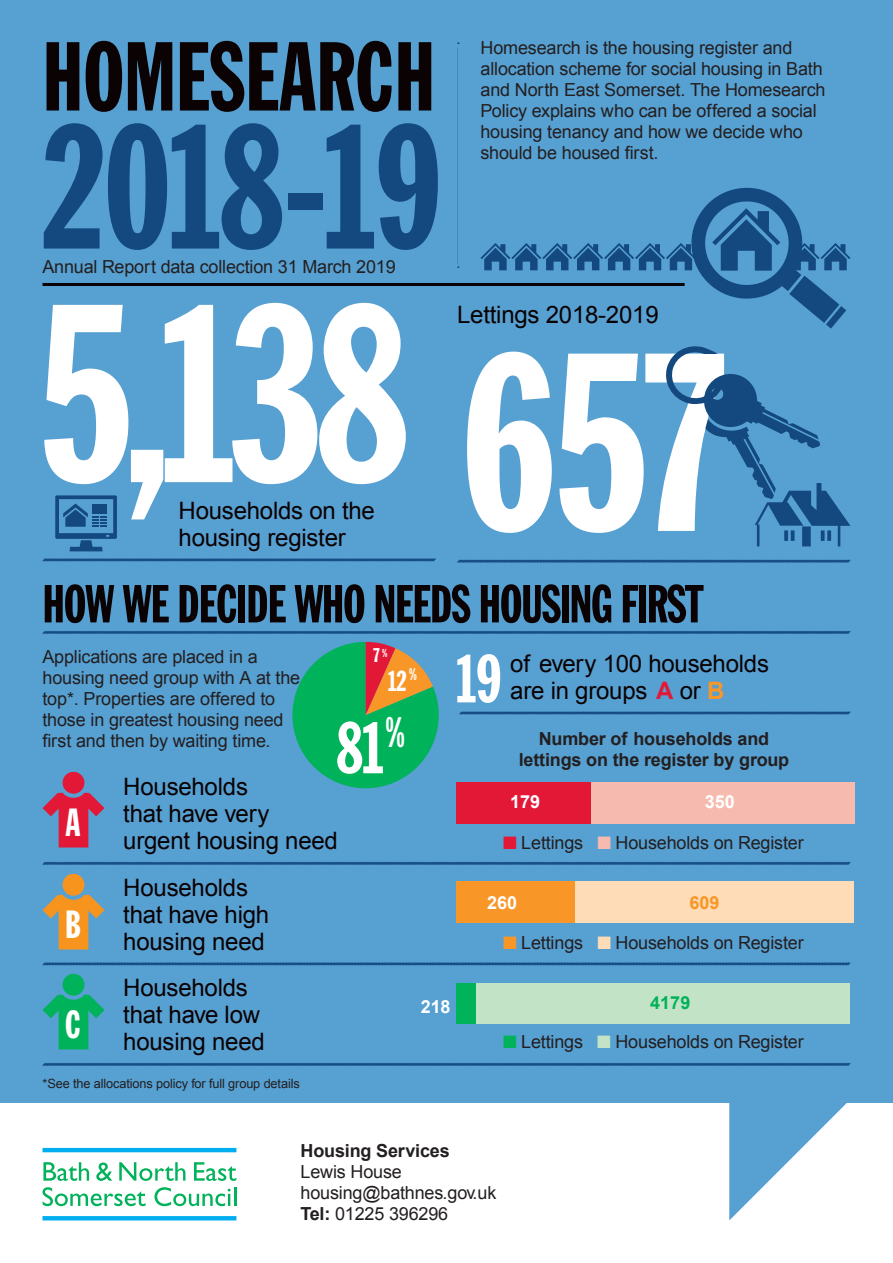
<style>
.page{position:relative;width:893px;height:1263px;background:#fff}
.page>*{position:absolute;margin:0;border:0;box-sizing:border-box;transform-origin:0 0}
.t1{font:249px "Franklin Gothic Extra Cond";letter-spacing:-.005em;color:#fff}
.t2{font:174px "Franklin Gothic Extra Cond";color:#13497e}
.t3{font:96px "Franklin Gothic Extra Cond";color:#0a0203}
.t4{font:72px "Franklin Gothic Extra Cond";color:#fff}
.t5{font:67.05px "Franklin Gothic Extra Cond";color:#fff}
.t6{font:52.5px "Franklin Gothic Extra Cond";letter-spacing:-.02em;color:#0a0203}
.t7{font:38.55px "Franklin Gothic Extra Cond";color:#fff}
.t8{font:28.5px "Franklin Gothic Extra Cond";color:#fff}
.t9{font:24px/27px "Arial";letter-spacing:-.01em;color:#0a0203}
.t10{font:19.5px "Franklin Gothic Extra Cond";color:#fff}
.t11{font:18px/21px "Arial";letter-spacing:-.01em;color:#231f20}
.t12{font:700 18px/21px "Arial";letter-spacing:-.01em;color:#231f20;text-align:center}
.t13{font:700 18px "Arial";color:#fff}
.t14{font:700 18px "Arial";color:#00b259}
.t15{font:700 18px "Arial";color:#f89728}
.t16{font:16.65px "Franklin Gothic Extra Cond";color:#fff}
.t17{font:12.75px "Arial";letter-spacing:-.01em;color:#231f20}
.s1{font-weight:700;color:#e31837}
.s2{font-weight:700;color:#f89728}
.s3{color:#e31837}
.s4{color:#f6bbae}
.s5{color:#f89728}
.s6{color:#fedcb7}
.s7{color:#00b259}
.s8{color:#c3e3c6}
.s9{font-weight:700}
</style>
<div class="page">
<div style="left:0;top:0;width:893px;height:1103px;background:#57a0d2"></div>
<svg style="left:729px;top:1103px;width:118px;height:117px"></svg>
<hr style="left:43px;top:283px;width:642px;height:3px;background:#0a0203">
<svg style="left:42px;top:558px;width:394px;height:4px;background:#2c6a9e"></svg>
<svg style="left:480px;top:187px;width:370px;height:142px"></svg>
<svg style="left:457px;top:559px;width:394px;height:4px;background:#2d6a9e"></svg>
<svg style="left:55px;top:495px;width:62px;height:56px"></svg>
<svg style="left:42px;top:631px;width:809px;height:3px;background:#1f598e"></svg>
<svg style="left:43px;top:793px;width:61px;height:54px"></svg>
<div style="left:63px;top:772px;width:21px;height:22px;background:#e31837;border-radius:50%"></div>
<svg style="left:43px;top:895px;width:61px;height:54px"></svg>
<div style="left:63px;top:874px;width:21px;height:22px;background:#f7941e;border-radius:50%"></div>
<svg style="left:43px;top:995px;width:61px;height:54px"></svg>
<div style="left:63px;top:974px;width:21px;height:22px;background:#00b259;border-radius:50%"></div>
<svg style="left:459px;top:711px;width:392px;height:4px;background:#2d6a9e"></svg>
<hr style="left:43px;top:1148px;width:193px;height:4px;background:#00aeef">
<svg style="left:43px;top:1216px;width:193px;height:4px"></svg>
<svg style="left:43px;top:1162px;width:46px;height:19px"></svg>
<svg style="left:96px;top:1162px;width:16px;height:19px"></svg>
<svg style="left:119px;top:1162px;width:66px;height:19px"></svg>
<svg style="left:194px;top:1162px;width:42px;height:19px"></svg>
<svg style="left:43px;top:1187px;width:103px;height:19px"></svg>
<svg style="left:154px;top:1187px;width:82px;height:19px"></svg>
<svg style="left:42px;top:862px;width:809px;height:3px;background:#205a8e"></svg>
<svg style="left:42px;top:962px;width:809px;height:4px;background:#2c6a9e"></svg>
<svg style="left:42px;top:1063px;width:809px;height:3px;background:#20598e"></svg>
<div style="left:591px;top:782px;width:264px;height:41px;background:#f6bbae"></div>
<div style="left:456px;top:782px;width:135px;height:41px;background:#e31837"></div>
<div style="left:476px;top:983px;width:374px;height:41px;background:#c3e3c6"></div>
<div style="left:456px;top:983px;width:20px;height:41px;background:#00b259"></div>
<div style="left:575px;top:881px;width:279px;height:41px;background:#fedcb7"></div>
<div style="left:456px;top:881px;width:119px;height:41px;background:#f89728"></div>
<svg style="left:292px;top:642px;width:147px;height:147px"></svg>
<svg style="left:666px;top:346px;width:184px;height:200px"></svg>
<p class="t3" style="left:43px;top:25px;width:394px">HOMESEARCH</p>
<p class="t2" style="left:43px;top:94px;width:401px">2018-19</p>
<p class="t11" style="left:42px;top:256px;width:355px">Annual Report data collection 31 March 2019</p>
<p class="t11" style="left:480px;top:37px;width:346px">Homesearch is the housing register and allocation scheme for social housing in Bath and North East Somerset. The Homesearch Policy explains who can be offered a social housing tenancy and how we decide who should be housed first.</p>
<p class="t1" style="left:43px;top:261px;width:368px">5,138</p>
<p class="t9" style="left:457px;top:301px;width:203px">Lettings 2018-2019</p>
<p class="t1" style="left:461px;top:310px;width:264px">657</p>
<p class="t9" style="left:179px;top:497px;width:198px">Households on the housing register</p>
<p class="t6" style="left:43px;top:576px;width:662px">HOW WE DECIDE WHO NEEDS HOUSING FIRST</p>
<p class="t11" style="left:42px;top:646px;width:259px">Applications are placed in a housing need group with A at the top*. Properties are offered to those in greatest housing need first and then by waiting time.</p>
<p class="t10" style="left:374px;top:645px;width:15px">7<sup>%</sup></p>
<p class="t5" style="left:457px;top:643px;width:46px">19</p>
<p class="t9" style="left:510px;top:650px;width:260px">of every 100 households</p>
<p class="t16" style="left:409px;top:665px;width:9px">%</p>
<p class="t8" style="left:389px;top:666px;width:19px">12</p>
<p class="t9" style="left:510px;top:677px;width:216px">are in groups <span class="s1">A</span> or <span class="s2">B</span></p>
<p class="t4" style="left:336px;top:709px;width:70px">81<sup>%</sup></p>
<p class="t12" style="left:519px;top:728px;width:272px">Number of households and lettings on the register by group</p>
<p class="t9" style="left:123px;top:773px;width:216px">Households<br>that have very urgent housing need</p>
<p class="t9" style="left:123px;top:874px;width:148px">Households that have high housing need</p>
<p class="t9" style="left:123px;top:974px;width:143px">Households that have low housing need</p>
<p class="t17" style="left:43px;top:1075px;width:259px">*See the allocations policy for full group details</p>
<p class="t7" style="left:66px;top:802px;width:16px">A</p>
<p class="t7" style="left:65px;top:904px;width:17px">B</p>
<p class="t7" style="left:65px;top:1004px;width:17px">C</p>
<p class="t13" style="left:510px;top:790px;width:32px">179</p>
<p class="t13" style="left:705px;top:790px;width:32px">350</p>
<p class="t11" style="left:503px;top:832px;width:302px"><span class="s3">■</span> Lettings <span class="s4">■</span> Households on Register</p>
<p class="t13" style="left:487px;top:891px;width:32px">260</p>
<p class="t15" style="left:689px;top:891px;width:32px">609</p>
<p class="t11" style="left:503px;top:932px;width:302px"><span class="s5">■</span> Lettings <span class="s6">■</span> Households on Register</p>
<p class="t13" style="left:421px;top:994px;width:31px">218</p>
<p class="t14" style="left:650px;top:991px;width:42px">4179</p>
<p class="t11" style="left:503px;top:1032px;width:302px"><span class="s7">■</span> Lettings <span class="s8">■</span> Households on Register</p>
<p class="t11" style="left:301px;top:1140px;width:197px"><span class="s9">Housing Services<br></span>Lewis House housing@bathnes.gov.uk<br><span class="s9">Tel:</span> 01225 396296</p>
</div>
